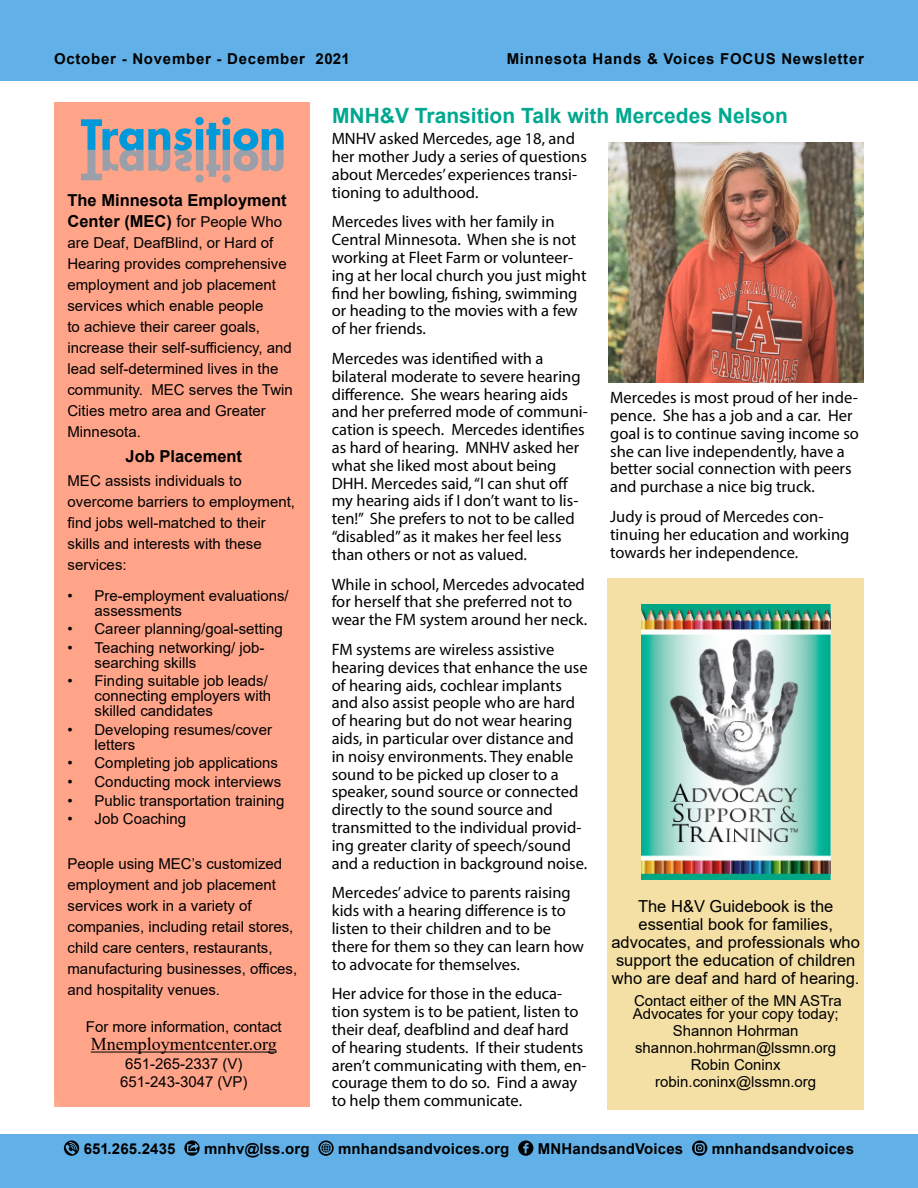
<style>
.page{position:relative;width:918px;height:1188px;background:#fff}
.page>*{position:absolute;margin:0;border:0;box-sizing:border-box;transform-origin:0 0}
.t1{font:700 21px "Arial";color:#00a88f}
.t2{font:18px "Times New Roman";color:#000}
.t3{font:16.5px/17.9px "Myriad Pro";color:#000}
.t4{font:16.5px/18px "Arial";color:#000;text-align:center}
.t5{font:700 16.5px/21px "Arial";color:#000101}
.t6{font:15px/21px "Arial";color:#000101}
.t7{font:15px/17px "Arial";color:#000}
.t8{font:700 15px "Arial";letter-spacing:.01em;color:#000}
.t9{font:700 15px "Arial";letter-spacing:.05em;color:#000}
.s1{font-weight:400}
.s2{font-weight:400;font-size:15px}
</style>
<div class="page">
<div style="left:0;top:1134px;width:918px;height:54px;background:#61b1e8"></div>
<svg style="left:64px;top:1140px;width:15px;height:16px"></svg>
<svg style="left:184px;top:1140px;width:16px;height:16px"></svg>
<svg style="left:318px;top:1140px;width:16px;height:16px"></svg>
<svg style="left:518px;top:1140px;width:15px;height:16px"></svg>
<svg style="left:692px;top:1140px;width:15px;height:16px"></svg>
<div style="left:0;top:0;width:918px;height:81px;background:#61b1e8"></div>
<img style="left:608px;top:143px;width:256px;height:239px">
<div style="left:54px;top:102px;width:256px;height:1005px;background:#ffa389"></div>
<svg style="left:81px;top:117px;width:203px;height:66px"></svg>
<hr style="left:91px;top:1052px;width:186px;height:1px;background:#000">
<div style="left:608px;top:578px;width:256px;height:532px;background:#f4dfa5"></div>
<img style="left:641px;top:605px;width:189px;height:274px">
<p class="t9" style="left:54px;top:48px;width:297px">October - November - December 2021</p>
<p class="t9" style="left:507px;top:48px;width:359px">Minnesota Hands &amp; Voices FOCUS Newsletter</p>
<p class="t5" style="left:68px;top:190px;width:221px">The Minnesota Employment<br>Center (MEC) <span class="s1">for</span> <span class="s2">People Who</span></p>
<p class="t6" style="left:67px;top:233px;width:227px">are Deaf, DeafBlind, or Hard of<br>Hearing provides comprehensive employment and job placement services which enable people<br>to achieve their career goals, increase their self-sufficiency, and lead self-determined lives in the community. MEC serves the Twin<br>Cities metro area and Greater<br>Minnesota.</p>
<p class="t5" style="left:126px;top:446px;width:118px">Job Placement</p>
<p class="t6" style="left:68px;top:471px;width:229px">MEC assists individuals to overcome barriers to employment, find jobs well-matched to their skills and interests with these services:</p>
<p class="t6" style="left:94px;top:588px;width:196px;line-height:15px;text-indent:-27px">• Pre-employment evaluations/ assessments</p>
<p class="t6" style="left:68px;top:619px;width:217px">• Career planning/goal-setting</p>
<p class="t6" style="left:94px;top:640px;width:172px;line-height:15px;text-indent:-27px">• Teaching networking/ job&shy;searching skills</p>
<p class="t6" style="left:94px;top:674px;width:178px;line-height:15px;text-indent:-27px">• Finding suitable job leads/ connecting employers with skilled candidates</p>
<p class="t6" style="left:94px;top:722px;width:179px;line-height:15px;text-indent:-27px">• Developing resumes/cover letters</p>
<p class="t6" style="left:68px;top:753px;width:212px">• Completing job applications</p>
<p class="t6" style="left:68px;top:771px;width:215px">• Conducting mock interviews</p>
<p class="t6" style="left:68px;top:790px;width:219px">• Public transportation training</p>
<p class="t6" style="left:68px;top:808px;width:120px">• Job Coaching</p>
<p class="t6" style="left:68px;top:853px;width:231px">People using MEC’s customized employment and job placement services work in a variety of companies, including retail stores, child care centers, restaurants, manufacturing businesses, offices, and hospitality venues.</p>
<p class="t6" style="left:86px;top:1016px;width:197px">For more information, contact</p>
<p class="t2" style="left:91px;top:1031px;width:188px">Mnemploymentcenter.org</p>
<p class="t6" style="left:120px;top:1054px;width:129px;line-height:18.5px;text-align:center">651-265-2337 (V)<br>651-243-3047 (VP)</p>
<p class="t1" style="left:332px;top:101px;width:457px">MNH&amp;V Transition Talk with Mercedes Nelson</p>
<p class="t3" style="left:332px;top:129px;width:257px">MNHV asked Mercedes, age 18, and her mother Judy a series of questions about Mercedes’ experiences transi&shy;tioning to adulthood.</p>
<p class="t3" style="left:332px;top:213px;width:256px">Mercedes lives with her family in<br>Central Minnesota. When she is not working at Fleet Farm or volunteer&shy;ing at her local church you just might find her bowling, fishing, swimming or heading to the movies with a few of her friends.</p>
<p class="t3" style="left:332px;top:349px;width:258px">Mercedes was identified with a bilateral moderate to severe hearing difference. She wears hearing aids and her preferred mode of communi&shy;cation is speech. Mercedes identifies as hard of hearing. MNHV asked her what she liked most about being DHH. Mercedes said, “I can shut off my hearing aids if I don’t want to lis&shy;ten!” She prefers to not to be called “disabled” as it makes her feel less than others or not as valued.</p>
<p class="t3" style="left:332px;top:575px;width:257px">While in school, Mercedes advocated for herself that she preferred not to wear the FM system around her neck.</p>
<p class="t3" style="left:332px;top:640px;width:258px">FM systems are wireless assistive hearing devices that enhance the use of hearing aids, cochlear implants and also assist people who are hard of hearing but do not wear hearing aids, in particular over distance and in noisy environments. They enable sound to be picked up closer to a speaker, sound source or connected directly to the sound source and transmitted to the individual provid&shy;ing greater clarity of speech/sound and a reduction in background noise.</p>
<p class="t3" style="left:332px;top:884px;width:254px">Mercedes’ advice to parents raising kids with a hearing difference is to listen to their children and to be there for them so they can learn how to advocate for themselves.</p>
<p class="t3" style="left:332px;top:985px;width:256px">Her advice for those in the educa&shy;tion system is to be patient, listen to their deaf, deafblind and deaf hard of hearing students. If their students aren’t communicating with them, en&shy;courage them to do so. Find a away to help them communicate.</p>
<p class="t3" style="left:610px;top:388px;width:250px">Mercedes is most proud of her inde&shy;pence. She has a job and a car. Her goal is to continue saving income so she can live independently, have a better social connection with peers and purchase a nice big truck.</p>
<p class="t3" style="left:610px;top:507px;width:241px">Judy is proud of Mercedes con&shy;tinuing her education and working towards her independence.</p>
<p class="t4" style="left:611px;top:897px;width:250px">The H&amp;V Guidebook is the essential book for families, advocates, and professionals who support the education of children who are deaf and hard of hearing.</p>
<p class="t7" style="left:633px;top:994px;width:211px;line-height:13.5px">Contact either of the MN ASTra<br>Advocates for your copy today;</p>
<p class="t7" style="left:635px;top:1022px;width:203px;text-align:center">Shannon Hohrman shannon.hohrman@lssmn.org<br>Robin Coninx robin.coninx@lssmn.org</p>
<p class="t8" style="left:84px;top:1138px;width:93px">651.265.2435</p>
<p class="t8" style="left:204px;top:1138px;width:107px">mnhv@lss.org</p>
<p class="t8" style="left:338px;top:1138px;width:173px">mnhandsandvoices.org</p>
<p class="t8" style="left:538px;top:1138px;width:147px">MNHandsandVoices</p>
<p class="t8" style="left:712px;top:1138px;width:144px">mnhandsandvoices</p>
</div>
